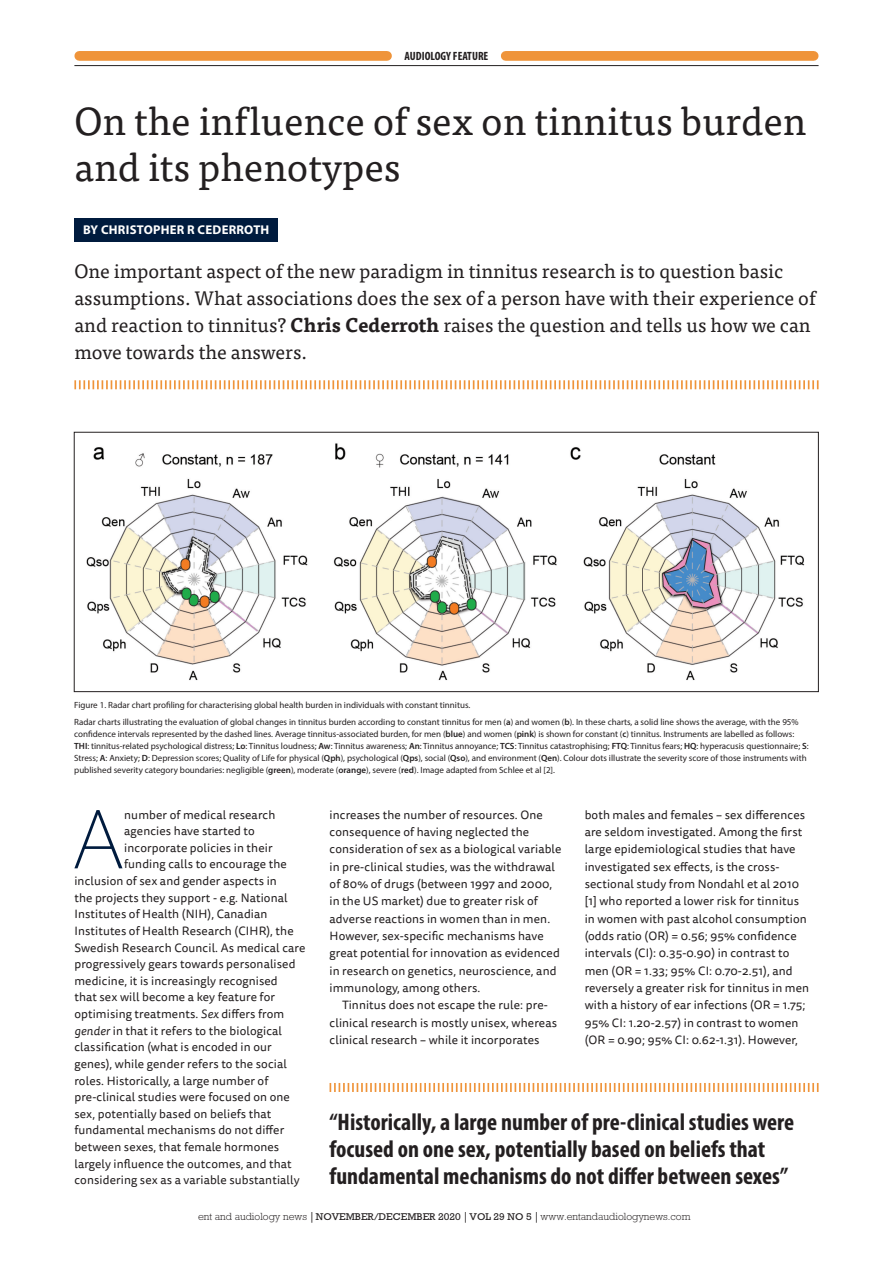
<style>
.page{position:relative;width:893px;height:1263px;background:#fff}
.page>*{position:absolute;margin:0;border:0;box-sizing:border-box;transform-origin:0 0}
.feature_body_drop_ca{font:300 expanded 79.65px "Europa SB";color:#001b3e}
.feature_Headline{font:39px/46.5px "Tisa Pro";color:#231f20}
.feature_Quote{font:700 condensed 24px/27px "Myriad Pro";color:#231f20}
.feature_Standfirst{font:19.5px/27px "Tisa Pro";color:#231f20}
.feature_Author{font:700 12.75px "Myriad Pro";letter-spacing:.02em;color:#fff}
.feature_body_drop_ca-2{font:12px/17.2px "Tisa Sans Pro";letter-spacing:.01em;color:#231f20}
.feature_Body_Indent{font:12px/17.2px "Tisa Sans Pro";letter-spacing:.01em;color:#231f20}
.t1{font:700 condensed 12px "Myriad Pro";color:#231f20}
.t2{font:300 10.5px "Rockwell";color:#231f20}
.feature_Caption{font:9px/12px "Myriad Pro";color:#231f20}
.s1{font-weight:700}
.s2{font-weight:600}
.s3{font-style:italic}
.s4{font-family:"Adobe Caslon Pro";font-weight:700}
.s5{font-weight:400;font-size:10.05px}
</style>
<div class="page">
<div style="left:74px;top:218px;width:204px;height:23px;background:#001b3e"></div>
<svg style="left:74px;top:380px;width:745px;height:9px"></svg>
<img style="left:87px;top:443px;width:718px;height:238px">
<div style="left:74px;top:432px;width:745px;height:260px;border:1px solid #231f20"></div>
<svg style="left:330px;top:1083px;width:489px;height:9px"></svg>
<hr style="left:74px;top:65px;width:745px;height:1px;background:#231f20">
<div style="left:79px;top:51px;width:308px;height:10px;background:#ef943a"></div>
<div style="left:506px;top:51px;width:308px;height:10px;background:#ef943a"></div>
<p class="t1" style="left:405px;top:49px;width:85px">AUDIOLOGY FEATURE</p>
<p class="feature_Headline" style="left:74px;top:96px;width:733px">On the influence of sex on tinnitus burden and its phenotypes</p>
<p class="feature_Author" style="left:83px;top:221px;width:188px">BY CHRISTOPHER R CEDERROTH</p>
<p class="feature_Standfirst" style="left:74px;top:256px;width:743px">One important aspect of the new paradigm in tinnitus research is to question basic assumptions. What associations does the sex of a person have with their experience of and reaction to tinnitus? <span class="s1">Chris Cederroth</span> raises the question and tells us how we can move towards the answers.</p>
<p class="feature_Caption" style="left:74px;top:699px;width:398px">Figure 1. Radar chart profiling for characterising global health burden in individuals with constant tinnitus.</p>
<p class="feature_Caption" style="left:74px;top:715px;width:736px">Radar charts illustrating the evaluation of global changes in tinnitus burden according to constant tinnitus for men (<span class="s2">a</span>) and women (<span class="s2">b</span>). In these charts, a solid line shows the average, with the 95% confidence intervals represented by the dashed lines. Average tinnitus-associated burden, for men (<span class="s2">blue</span>) and women (<span class="s2">pink</span>) is shown for constant (<span class="s2">c</span>) tinnitus. Instruments are labelled as follows:<br><span class="s2">THI</span>: tinnitus-related psychological distress; <span class="s2">Lo</span>: Tinnitus loudness; <span class="s2">Aw</span>: Tinnitus awareness; <span class="s2">An</span>: Tinnitus annoyance; <span class="s2">TCS</span>: Tinnitus catastrophising; <span class="s2">FTQ</span>: Tinnitus fears; <span class="s2">HQ</span>: hyperacusis questionnaire; <span class="s2">S</span>:<br>Stress; <span class="s2">A</span>: Anxiety; <span class="s2">D</span>: Depression scores; Quality of Life for physical (<span class="s2">Qph</span>), psychological (<span class="s2">Qps</span>), social (<span class="s2">Qso</span>), and environment (<span class="s2">Qen</span>). Colour dots illustrate the severity score of those instruments with published severity category boundaries: negligible (<span class="s2">green</span>), moderate (<span class="s2">orange</span>), severe (<span class="s2">red</span>). Image adapted from Schlee et al [2].</p>
<p class="feature_body_drop_ca" style="left:74px;top:794px;width:51px">A</p>
<p class="feature_body_drop_ca-2" style="left:124px;top:806px;width:153px">number of medical research</p>
<p class="feature_body_drop_ca-2" style="left:124px;top:823px;width:132px">agencies have started to</p>
<p class="feature_body_drop_ca-2" style="left:124px;top:839px;width:150px">incorporate policies in their</p>
<p class="feature_body_drop_ca-2" style="left:124px;top:856px;width:164px">funding calls to encourage the</p>
<p class="feature_body_drop_ca-2" style="left:74px;top:872px;width:204px">inclusion of sex and gender aspects in</p>
<p class="feature_body_drop_ca-2" style="left:74px;top:889px;width:215px">the projects they support - e.g. National</p>
<p class="feature_body_drop_ca-2" style="left:74px;top:906px;width:195px">Institutes of Health (NIH), Canadian</p>
<p class="feature_body_drop_ca-2" style="left:74px;top:922px;width:221px">Institutes of Health Research (CIHR), the</p>
<p class="feature_body_drop_ca-2" style="left:74px;top:939px;width:233px">Swedish Research Council. As medical care</p>
<p class="feature_body_drop_ca-2" style="left:74px;top:956px;width:223px">progressively gears towards personalised</p>
<p class="feature_body_drop_ca-2" style="left:74px;top:972px;width:205px">medicine, it is increasingly recognised</p>
<p class="feature_body_drop_ca-2" style="left:74px;top:989px;width:202px">that sex will become a key feature for</p>
<p class="feature_body_drop_ca-2" style="left:74px;top:1005px;width:211px">optimising treatments. <span class="s3">Sex</span> differs from</p>
<p class="feature_body_drop_ca-2" style="left:74px;top:1022px;width:209px"><span class="s3">gender</span> in that it refers to the biological</p>
<p class="feature_body_drop_ca-2" style="left:74px;top:1039px;width:199px">classification (what is encoded in our</p>
<p class="feature_body_drop_ca-2" style="left:74px;top:1055px;width:214px">genes), while gender refers to the social</p>
<p class="feature_body_drop_ca-2" style="left:74px;top:1072px;width:195px">roles. Historically, a large number of</p>
<p class="feature_body_drop_ca-2" style="left:74px;top:1089px;width:217px">pre-clinical studies were focused on one</p>
<p class="feature_body_drop_ca-2" style="left:74px;top:1105px;width:198px">sex, potentially based on beliefs that</p>
<p class="feature_body_drop_ca-2" style="left:74px;top:1122px;width:211px">fundamental mechanisms do not differ</p>
<p class="feature_body_drop_ca-2" style="left:74px;top:1138px;width:206px">between sexes, that female hormones</p>
<p class="feature_body_drop_ca-2" style="left:74px;top:1155px;width:219px">largely influence the outcomes, and that</p>
<p class="feature_body_drop_ca-2" style="left:74px;top:1172px;width:227px">considering sex as a variable substantially</p>
<p class="feature_body_drop_ca-2" style="left:330px;top:806px;width:233px">increases the number of resources. One consequence of having neglected the consideration of sex as a biological variable in pre-clinical studies, was the withdrawal of 80% of drugs (between 1997 and 2000, in the US market) due to greater risk of adverse reactions in women than in men.<br>However, sex-specific mechanisms have great potential for innovation as evidenced in research on genetics, neuroscience, and immunology, among others.</p>
<p class="feature_Body_Indent" style="left:330px;top:997px;width:229px;text-indent:13px">Tinnitus does not escape the rule: pre&shy;clinical research is mostly unisex, whereas clinical research – while it incorporates</p>
<p class="feature_Body_Indent" style="left:585px;top:806px;width:226px">both males and females – sex differences are seldom investigated. Among the first large epidemiological studies that have investigated sex effects, is the cross&shy;sectional study from Nondahl et al 2010 [1] who reported a lower risk for tinnitus in women with past alcohol consumption (odds ratio (OR) = 0.56; 95% confidence intervals (CI): 0.35-0.90) in contrast to men (OR = 1.33; 95% CI: 0.70-2.51), and reversely a greater risk for tinnitus in men with a history of ear infections (OR = 1.75; 95% CI: 1.20-2.57) in contrast to women (OR = 0.90; 95% CI: 0.62-1.31). However,</p>
<p class="feature_Quote" style="left:330px;top:1108px;width:466px">“Historically, a large number of pre-clinical studies were focused on one sex, potentially based on beliefs that fundamental mechanisms do not differ between sexes”</p>
<p class="t2" style="left:198px;top:1210px;width:494px">ent and audiology news <span class="s4">|</span> <span class="s5">NOVEMBER/DECEMBER 2020</span> <span class="s4">|</span> <span class="s5">VOL 29 NO 5</span> <span class="s4">|</span> www.entandaudiologynews.com</p>
</div>
